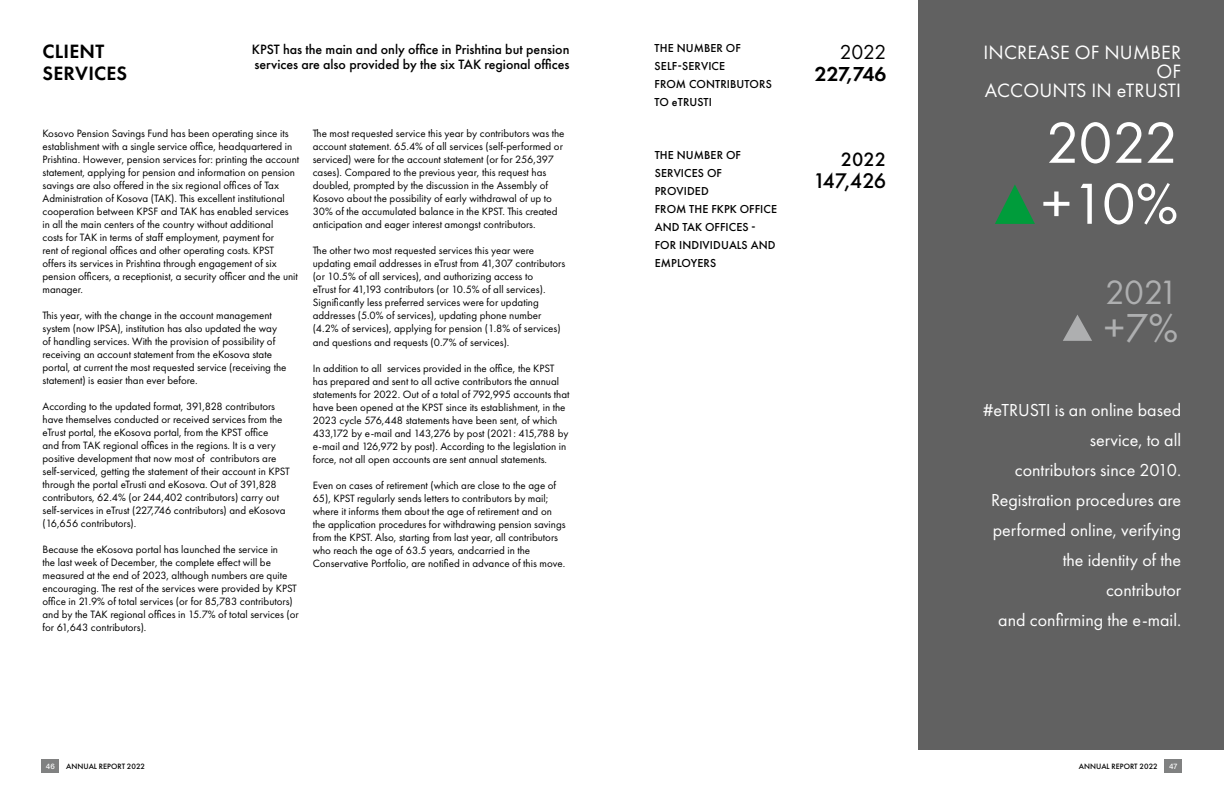
<style>
.page{position:relative;width:1224px;height:792px;background:#fff}
.page>*{position:absolute;margin:0;border:0;box-sizing:border-box;transform-origin:0 0}
.t1{font:60px/61px "Futura PT";letter-spacing:-.03em;color:#fff}
.t2{font:42px "Futura PT";color:#aeafb0}
.t3{font:35px "Futura PT";color:#aeafb0}
.t4{font:500 22px "Futura PT";letter-spacing:-.025em;color:#000}
.t5{font:600 21px "Futura PT";letter-spacing:-.02em;color:#000}
.t6{font:21px "Futura PT";color:#000}
.t7{font:20px/19px "Futura PT";letter-spacing:.01em;color:#fff;text-align:right}
.t8{font:600 20px/22px "Futura PT";letter-spacing:.01em;color:#000}
.t9{font:500 20px "Futura PT";color:#000}
.t10{font:18px/30px "Futura PT";color:#fff;text-align:right}
.t11{font:500 14px/15px "Futura PT";color:#000}
.t12{font:500 12px/18px "Futura PT";letter-spacing:.01em;color:#000}
.t13{font:11px/13px "Futura PT";color:#000}
.t14{font:500 8px "Futura PT";color:#000101}
.t15{font:500 8px "Futura PT";color:#000}
.t16{font:8px "Acumin Variable Concept";color:#fff}
</style>
<div class="page">
<div style="left:918px;top:0;width:306px;height:749px;background:#616161"></div>
<svg style="left:995px;top:184px;width:40px;height:40px"></svg>
<svg style="left:1063px;top:315px;width:29px;height:26px"></svg>
<div style="left:1165px;top:759px;width:17px;height:14px;background:#808181"></div>
<div style="left:42px;top:759px;width:17px;height:14px;background:#808181"></div>
<h3 class="t8" style="left:43px;top:40px;width:86px">CLIENT<br>SERVICES</h3>
<p class="t11" style="left:252px;top:42px;width:319px">KPST has the main and only office in Prishtina but pension services are also provided by the six TAK regional offices</p>
<p class="t13" style="left:43px;top:127px;width:258px">Kosovo Pension Savings Fund has been operating since its establishment with a single service office, headquartered in Prishtina. However, pension services for: printing the account statement, applying for pension and information on pension savings are also offered in the six regional offices of Tax Administration of Kosova (TAK). This excellent institutional cooperation between KPSF and TAK has enabled services<br>in all the main centers of the country without additional<br>costs for TAK in terms of staff employment, payment for<br>rent of regional offices and other operating costs. KPST offers its services in Prishtina through engagement of six pension officers, a receptionist, a security officer and the unit manager.</p>
<p class="t13" style="left:43px;top:309px;width:245px">This year, with the change in the account management system (now IPSA), institution has also updated the way of handling services. With the provision of possibility of receiving an account statement from the eKosova state portal, at current the most requested service (receiving the statement) is easier than ever before.</p>
<p class="t13" style="left:43px;top:400px;width:249px">According to the updated format, 391,828 contributors have themselves conducted or received services from the eTrust portal, the eKosova portal, from the KPST office<br>and from TAK regional offices in the regions. It is a very positive development that now most of contributors are self-serviced, getting the statement of their account in KPST through the portal eTrusti and eKosova. Out of 391,828 contributors, 62.4% (or 244,402 contributors) carry out self-services in eTrust (227,746 contributors) and eKosova (16,656 contributors).</p>
<p class="t13" style="left:43px;top:543px;width:258px">Because the eKosova portal has launched the service in<br>the last week of December, the complete effect will be measured at the end of 2023, although numbers are quite encouraging. The rest of the services were provided by KPST office in 21.9% of total services (or for 85,783 contributors) and by the TAK regional offices in 15.7% of total services (or for 61,643 contributors).</p>
<p class="t13" style="left:313px;top:127px;width:253px">The most requested service this year by contributors was the account statement. 65.4% of all services (self-performed or serviced) were for the account statement (or for 256,397 cases). Compared to the previous year, this request has doubled, prompted by the discussion in the Assembly of Kosovo about the possibility of early withdrawal of up to 30% of the accumulated balance in the KPST. This created anticipation and eager interest amongst contributors.</p>
<p class="t13" style="left:313px;top:244px;width:254px">The other two most requested services this year were updating email addresses in eTrust from 41,307 contributors (or 10.5% of all services), and authorizing access to<br>eTrust for 41,193 contributors (or 10.5% of all services).<br>Significantly less preferred services were for updating addresses (5.0% of services), updating phone number (4.2% of services), applying for pension (1.8% of services) and questions and requests (0.7% of services).</p>
<p class="t13" style="left:313px;top:361px;width:258px">In addition to all services provided in the office, the KPST has prepared and sent to all active contributors the annual statements for 2022. Out of a total of 792,995 accounts that have been opened at the KPST since its establishment, in the 2023 cycle 576,448 statements have been sent, of which 433,172 by e-mail and 143,276 by post (2021: 415,788 by e-mail and 126,972 by post). According to the legislation in force, not all open accounts are sent annual statements.</p>
<p class="t13" style="left:313px;top:478px;width:255px">Even on cases of retirement (which are close to the age of 65), KPST regularly sends letters to contributors by mail; where it informs them about the age of retirement and on the application procedures for withdrawing pension savings from the KPST. Also, starting from last year, all contributors who reach the age of 63.5 years, andcarried in the Conservative Portfolio, are notified in advance of this move.</p>
<p class="t12" style="left:655px;top:39px;width:119px">THE NUMBER OF<br>SELF-SERVICE<br>FROM CONTRIBUTORS<br>TO eTRUSTI</p>
<p class="t12" style="left:655px;top:146px;width:124px">THE NUMBER OF<br>SERVICES OF<br>PROVIDED<br>FROM THE FKPK OFFICE<br>AND TAK OFFICES -<br>FOR INDIVIDUALS AND<br>EMPLOYERS</p>
<h3 class="t6" style="left:840px;top:39px;width:48px">2022</h3>
<h3 class="t5" style="left:815px;top:61px;width:73px">227,746</h3>
<h3 class="t9" style="left:841px;top:147px;width:47px">2022</h3>
<h3 class="t4" style="left:813px;top:167px;width:75px">147,426</h3>
<h3 class="t7" style="left:983px;top:43px;width:199px">INCREASE OF NUMBER<br>OF<br>ACCOUNTS IN eTRUSTI</h3>
<h1 class="t1" style="left:1041px;top:112px;width:138px">2022 +10%</h1>
<h3 class="t3" style="left:1105px;top:271px;width:75px">2021</h3>
<h2 class="t2" style="left:1104px;top:303px;width:76px">+7%</h2>
<h3 class="t10" style="left:983px;top:395px;width:200px">#eTRUSTI is an online based service, to all<br>contributors since 2010.<br>Registration procedures are performed online, verifying the identity of the<br>contributor<br>and confirming the e-mail.</h3>
<p class="t16" style="left:46px;top:761px;width:10px">46</p>
<p class="t14" style="left:66px;top:762px;width:80px">ANNUAL REPORT 2022</p>
<p class="t15" style="left:1079px;top:762px;width:80px">ANNUAL REPORT 2022</p>
<p class="t16" style="left:1169px;top:761px;width:10px">47</p>
</div>
